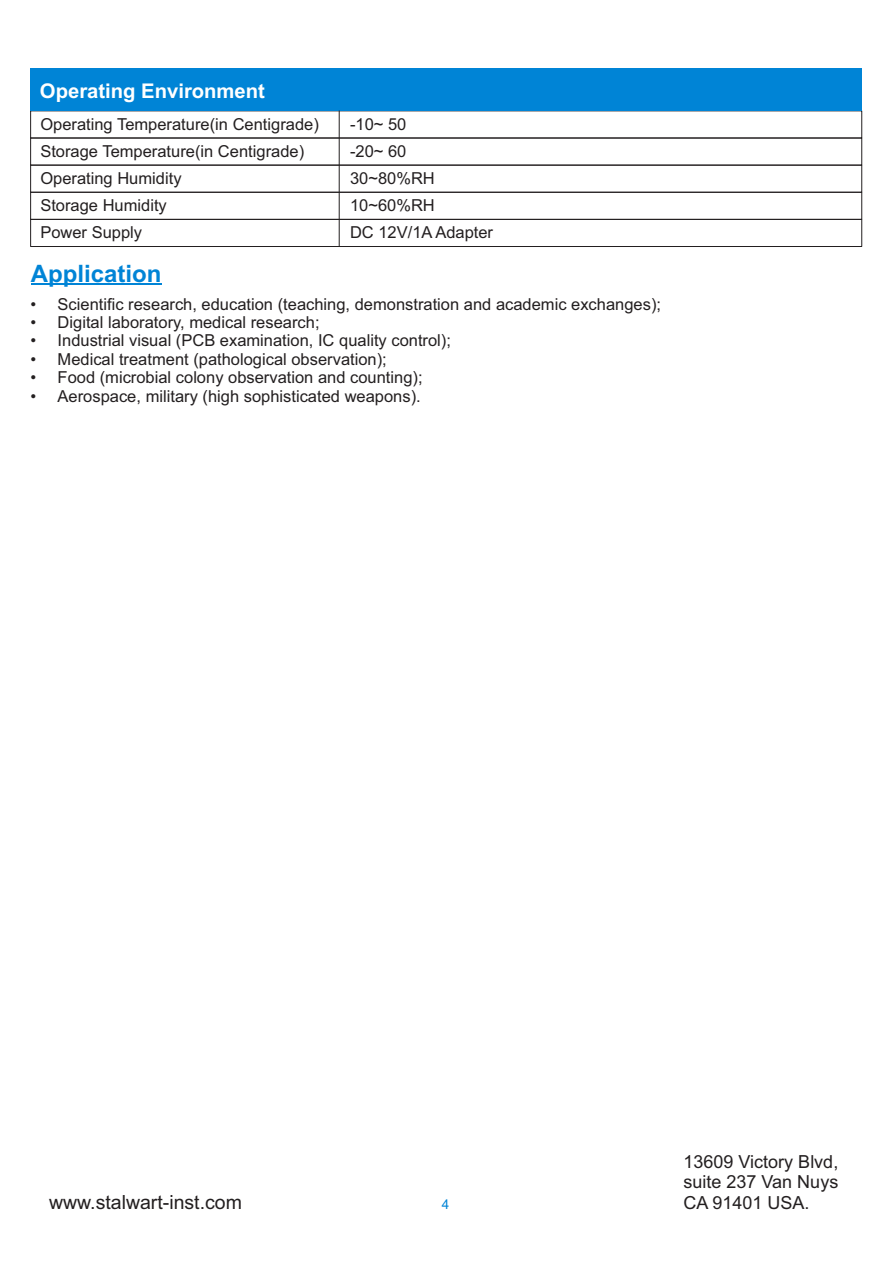
<style>
.page{position:relative;width:893px;height:1263px;background:#fff}
.page>*{position:absolute;margin:0;border:0;box-sizing:border-box;transform-origin:0 0}
.t1{font:700 24px "Arial";color:#0084d6}
.t2{font:700 20.25px "Arial";color:#fff}
.t3{font:19.5px "Arial";color:#231f20}
.t4{font:18px/20.1px "Arial";color:#231f20;text-align:justify}
.t5{font:16.5px/27.2px "Arial";color:#231f20}
.t6{font:13.5px "Arial";color:#0084d6}
</style>
<div class="page">
<hr style="left:31px;top:284px;width:131px;height:1px;background:#0084d6">
<div style="left:30px;top:111px;width:832px;height:27px;border:1px solid #231f20"></div>
<div style="left:31px;top:68px;width:831px;height:43px;background:#0084d6"></div>
<hr style="left:339px;top:111px;width:1px;height:135px;background:#231f20">
<div style="left:30px;top:138px;width:832px;height:27px;border:1px solid #231f20"></div>
<div style="left:30px;top:165px;width:832px;height:27px;border:1px solid #231f20"></div>
<div style="left:30px;top:192px;width:832px;height:28px;border:1px solid #231f20"></div>
<div style="left:30px;top:219px;width:832px;height:28px;border:1px solid #231f20"></div>
<p class="t2" style="left:40px;top:83px;width:227px">Operating Environment</p>
<p class="t5" style="left:40px;top:112px;width:280px">Operating Temperature(in Centigrade)<br>Storage Temperature(in Centigrade)<br>Operating Humidity<br>Storage Humidity<br>Power Supply</p>
<p class="t5" style="left:350px;top:112px;width:145px">-10~ 50<br>-20~ 60<br>30~80%RH<br>10~60%RH<br>DC 12V/1A Adapter</p>
<h1 class="t1" style="left:31px;top:264px;width:132px">Application</h1>
<p class="t5" style="left:31px;top:292px;width:632px">• Scientific research, education (teaching, demonstration and academic exchanges);</p>
<p class="t5" style="left:31px;top:310px;width:290px">• Digital laboratory, medical research;</p>
<p class="t5" style="left:31px;top:329px;width:422px">• Industrial visual (PCB examination, IC quality control);</p>
<p class="t5" style="left:31px;top:347px;width:358px">• Medical treatment (pathological observation);</p>
<p class="t5" style="left:31px;top:365px;width:393px">• Food (microbial colony observation and counting);</p>
<p class="t5" style="left:31px;top:384px;width:392px">• Aerospace, military (high sophisticated weapons).</p>
<p class="t3" style="left:49px;top:1194px;width:194px">www.stalwart-inst.com</p>
<p class="t6" style="left:442px;top:1199px;width:9px">4</p>
<p class="t4" style="left:684px;top:1153px;width:156px">13609 Victory Blvd, suite 237 Van Nuys CA 91401 USA.</p>
</div>
